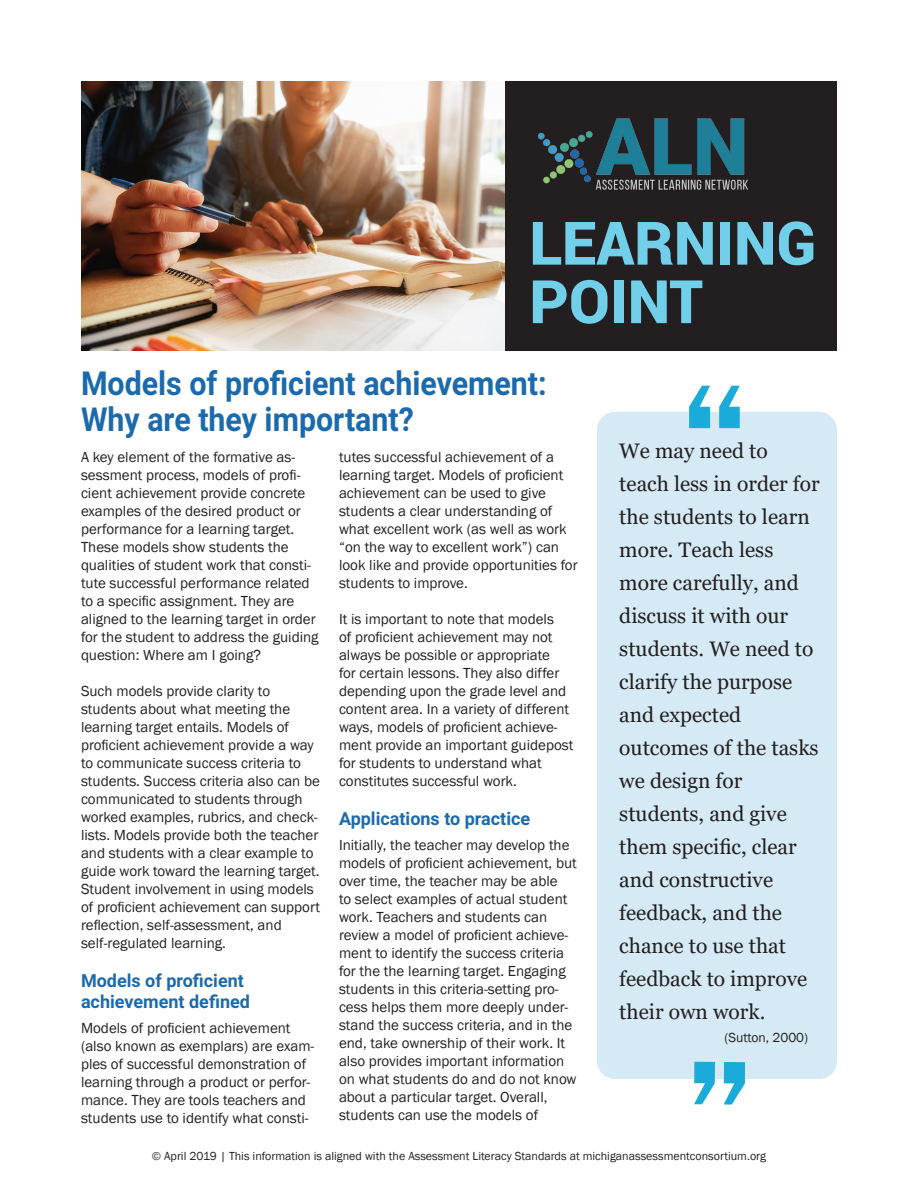
<style>
.page{position:relative;width:918px;height:1188px;background:#fff}
.page>*{position:absolute;margin:0;border:0;box-sizing:border-box;transform-origin:0 0}
.t1{font:600 156px "Franklin Gothic";color:#1babd9}
.t2{font:900 60px/58.5px "Roboto";color:#72cfea}
.t3{font:700 33px/36px "Roboto";color:#1b6aad;scale:.92 1}
.t4{font:21px/33px "Georgia";color:#231f20}
.t5{font:700 18px/21px "Roboto";color:#1b6aad}
.t6{font:15px/18px "Franklin Gothic";color:#231f20}
.t7{font:13.5px "Franklin Gothic";color:#231f20}
.t8{font:12px "Franklin Gothic";color:#231f20}
</style>
<div class="page">
<div style="left:504px;top:81px;width:333px;height:270px;background:#231f20"></div>
<img style="left:539px;top:118px;width:209px;height:72px">
<div style="left:597px;top:412px;width:240px;height:667px;background:#d6eaf5;border-radius:18px"></div>
<img style="left:82px;top:81px;width:422px;height:270px">
<p class="t2" style="left:530px;top:212px;width:288px">LEARNING<br>POINT</p>
<p class="t3" style="left:81px;top:364px;width:508px">Models of proficient achievement:<br>Why are they important?</p>
<p class="t6" style="left:81px;top:448px;width:239px">A key element of the formative as&shy;sessment process, models of profi&shy;cient achievement provide concrete examples of the desired product or performance for a learning target.<br>These models show students the qualities of student work that consti&shy;tute successful performance related to a specific assignment. They are aligned to the learning target in order for the student to address the guiding question: Where am I going?</p>
<p class="t6" style="left:81px;top:682px;width:241px">Such models provide clarity to students about what meeting the learning target entails. Models of proficient achievement provide a way to communicate success criteria to students. Success criteria also can be communicated to students through worked examples, rubrics, and check&shy;lists. Models provide both the teacher and students with a clear example to guide work toward the learning target.<br>Student involvement in using models of proficient achievement can support reflection, self-assessment, and self-regulated learning.</p>
<p class="t5" style="left:81px;top:969px;width:170px">Models of proficient achievement defined</p>
<p class="t6" style="left:81px;top:1020px;width:235px">Models of proficient achievement (also known as exemplars) are exam&shy;ples of successful demonstration of learning through a product or perfor&shy;mance. They are tools teachers and students use to identify what consti-</p>
<p class="t6" style="left:339px;top:448px;width:240px">tutes successful achievement of a learning target. Models of proficient achievement can be used to give students a clear understanding of what excellent work (as well as work “on the way to excellent work”) can look like and provide opportunities for students to improve.</p>
<p class="t6" style="left:339px;top:610px;width:236px">It is important to note that models<br>of proficient achievement may not always be possible or appropriate<br>for certain lessons. They also differ depending upon the grade level and content area. In a variety of different ways, models of proficient achieve&shy;ment provide an important guidepost for students to understand what constitutes successful work.</p>
<p class="t5" style="left:339px;top:807px;width:193px">Applications to practice</p>
<p class="t6" style="left:339px;top:837px;width:239px">Initially, the teacher may develop the models of proficient achievement, but over time, the teacher may be able<br>to select examples of actual student work. Teachers and students can review a model of proficient achieve&shy;ment to identify the success criteria for the the learning target. Engaging students in this criteria-setting pro&shy;cess helps them more deeply under&shy;stand the success criteria, and in the end, take ownership of their work. It also provides important information on what students do and do not know about a particular target. Overall, students can use the models of</p>
<p class="t1" style="left:680px;top:341px;width:70px">“</p>
<p class="t4" style="left:619px;top:434px;width:202px">We may need to teach less in order for the students to learn</p>
<p class="t4" style="left:619px;top:533px;width:201px">more. Teach less more carefully, and discuss it with our students. We need to clarify the purpose and expected outcomes of the tasks we design for students, and give them specific, clear and constructive feedback, and the chance to use that feedback to improve their own work.</p>
<p class="t7" style="left:724px;top:1029px;width:85px">(Sutton, 2000)</p>
<p class="t8" style="left:152px;top:1149px;width:616px">© April 2019 | This information is aligned with the Assessment Literacy Standards at michiganassessmentconsortium.org</p>
</div>
